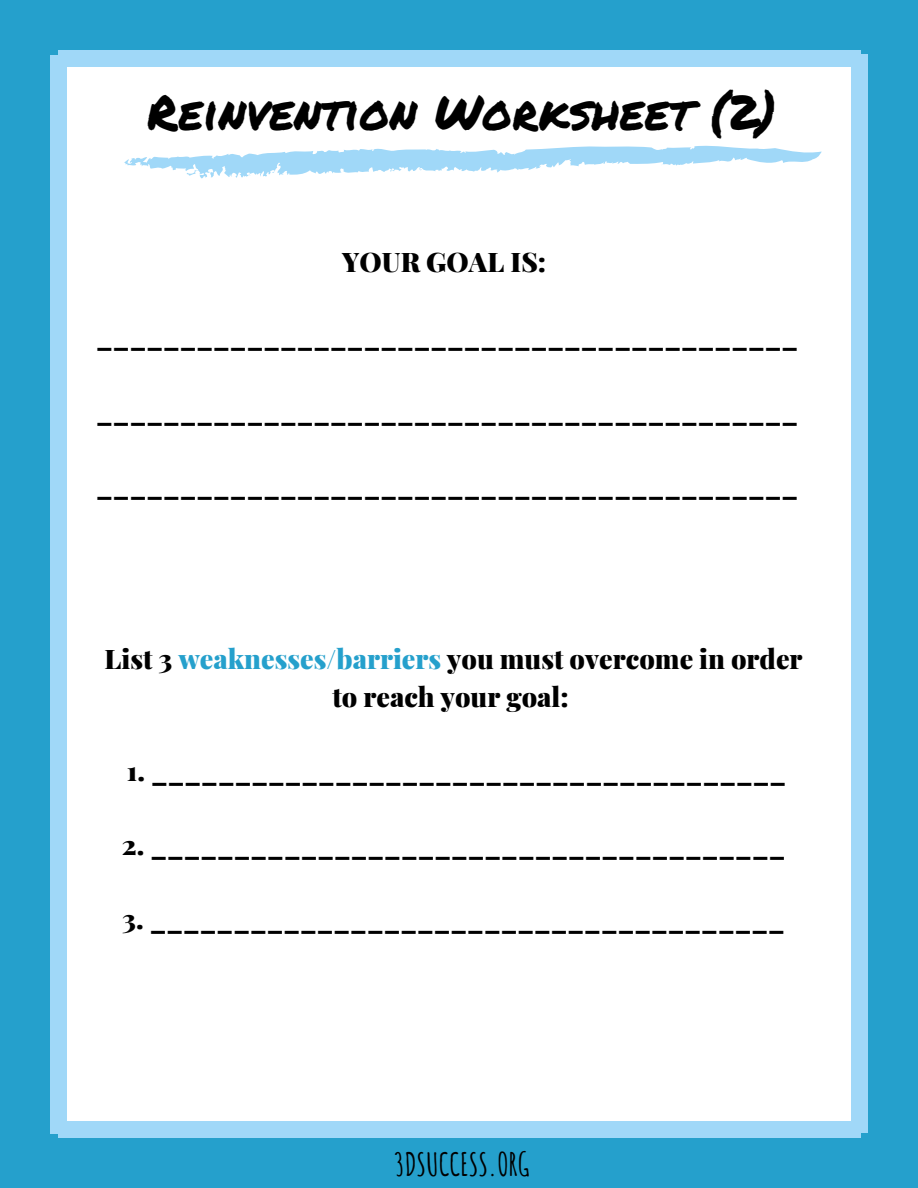
<style>
.page{position:relative;width:918px;height:1188px;background:#fff}
.page>*{position:absolute;margin:0;border:0;box-sizing:border-box;transform-origin:0 0}
.t1{font:48px "Permanent Marker";color:#000}
.t2{font:700 31.5px "Amatic SC";color:#000}
.t3{font:900 27px/37.2px "Playfair Display";color:#000;text-align:center}
.s1{color:#25a0cc}
</style>
<div class="page">
<div style="left:0;top:0;width:918px;height:58px;background:#25a0cc"></div>
<div style="left:0;top:1130px;width:918px;height:58px;background:#25a0cc"></div>
<div style="left:0;top:55px;width:58px;height:1078px;background:#25a0cc"></div>
<div style="left:859px;top:55px;width:59px;height:1075px;background:#25a0cc"></div>
<div style="left:58px;top:51px;width:802px;height:16px;background:#a0d8f8"></div>
<div style="left:58px;top:1122px;width:802px;height:16px;background:#a0d8f8"></div>
<div style="left:50px;top:55px;width:16px;height:1079px;background:#a0d8f8"></div>
<div style="left:851px;top:54px;width:16px;height:1079px;background:#a0d8f8"></div>
<svg style="left:124px;top:145px;width:698px;height:34px"></svg>
<h1 class="t1" style="left:147px;top:77px;width:631px">Reinvention Worksheet (2)</h1>
<p class="t3" style="left:342px;top:242px;width:205px">YOUR GOAL IS:</p>
<p class="t3" style="left:96px;top:316px;width:703px">__________________________________________</p>
<p class="t3" style="left:96px;top:391px;width:703px">__________________________________________</p>
<p class="t3" style="left:96px;top:465px;width:703px">__________________________________________</p>
<p class="t3" style="left:105px;top:640px;width:700px">List 3 <span class="s1">weaknesses/barriers</span> you must overcome in order to reach your goal:</p>
<p class="t3" style="left:127px;top:751px;width:661px">1. ______________________________________</p>
<p class="t3" style="left:122px;top:825px;width:665px">2. ______________________________________</p>
<p class="t3" style="left:122px;top:899px;width:664px">3. ______________________________________</p>
<p class="t2" style="left:394px;top:1144px;width:137px">3DSUCCESS.ORG</p>
</div>
